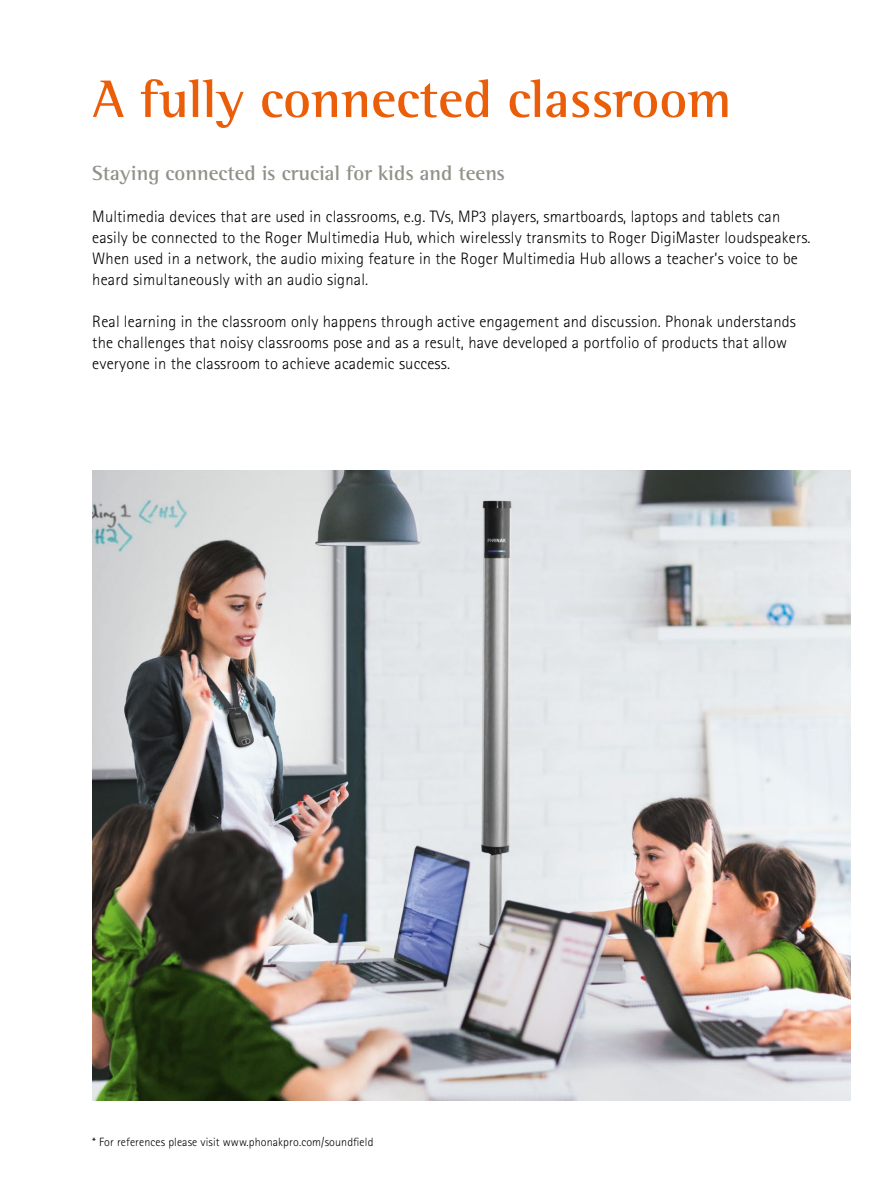
<style>
.page{position:relative;width:893px;height:1191px;background:#fff}
.page>*{position:absolute;margin:0;border:0;box-sizing:border-box;transform-origin:0 0}
.PHO_Lead_Quote_36pt{font:700 54px "Rotis Semi Serif Pro";color:#eb5e09}
.PHO_Lead_Quote_14pt{font:700 21px "Rotis Semi Serif Pro";color:#919189}
.PHO_Bodycopy_11pt_Bl{font:300 16.5px/21px "Rotis Sans Serif Pro";letter-spacing:.01em;color:#000}
.PHO_Bodycopy_11pt_Bl-2{font:300 12px "Rotis Sans Serif Pro";letter-spacing:.01em;color:#000}
</style>
<div class="page">
<img style="left:92px;top:470px;width:758px;height:630px">
<p class="PHO_Lead_Quote_36pt" style="left:92px;top:66px;width:641px">A fully connected classroom</p>
<p class="PHO_Lead_Quote_14pt" style="left:92px;top:160px;width:414px">Staying connected is crucial for kids and teens</p>
<p class="PHO_Bodycopy_11pt_Bl" style="left:92px;top:206px;width:720px">Multimedia devices that are used in classrooms, e.g. TVs, MP3 players, smartboards, laptops and tablets can easily be connected to the Roger Multimedia Hub, which wirelessly transmits to Roger DigiMaster loudspeakers.<br>When used in a network, the audio mixing feature in the Roger Multimedia Hub allows a teacher’s voice to be heard simultaneously with an audio signal.</p>
<p class="PHO_Bodycopy_11pt_Bl" style="left:92px;top:311px;width:705px">Real learning in the classroom only happens through active engagement and discussion. Phonak understands the challenges that noisy classrooms pose and as a result, have developed a portfolio of products that allow everyone in the classroom to achieve academic success.</p>
<p class="PHO_Bodycopy_11pt_Bl-2" style="left:92px;top:1135px;width:283px">* For references please visit www.phonakpro.com/soundfield</p>
</div>
